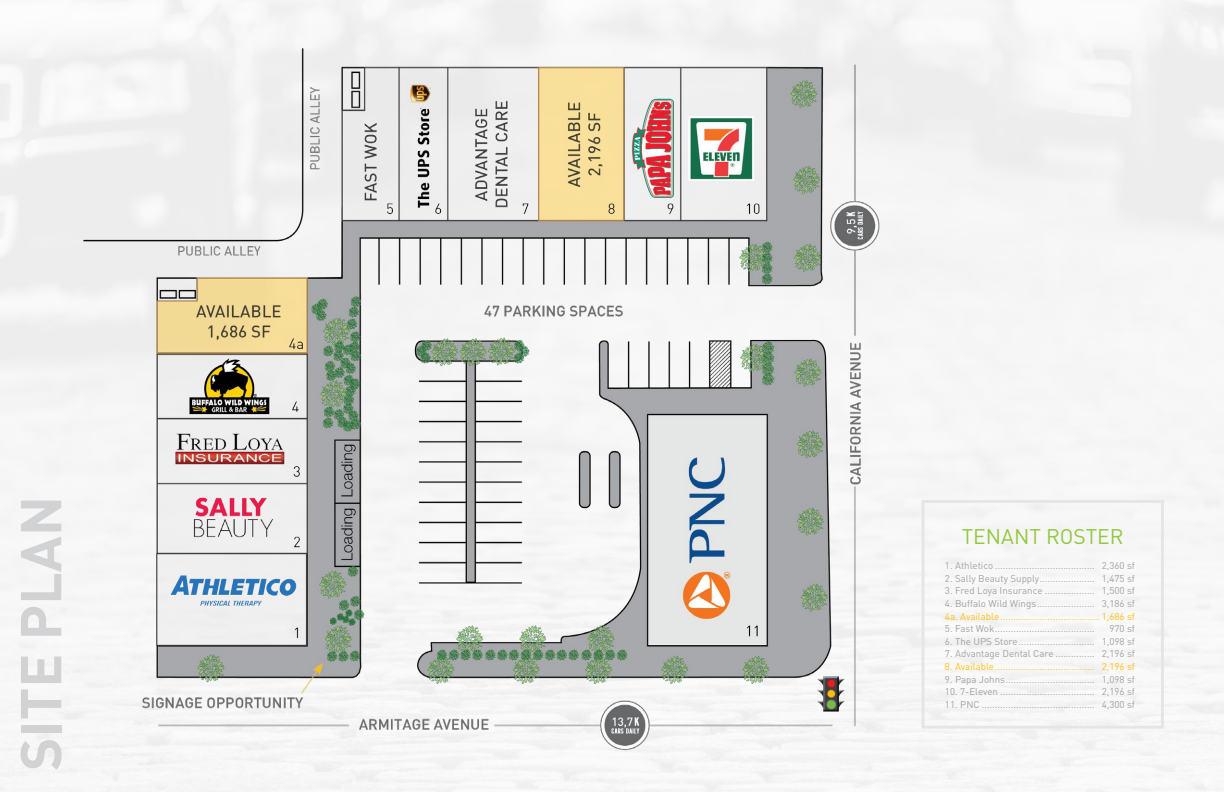
<style>
.page{position:relative;width:1224px;height:792px;background:#fff}
.page>*{position:absolute;margin:0;border:0;box-sizing:border-box;transform-origin:0 0}
.t1{font:700 56.6px "DIN Pro";color:#d1d2d4}
.t2{font:21px "DIN Pro";color:#92c83f}
.t3{font:9.7px "DIN Pro";color:#a0a1a5}
.t4{font:9.7px "DIN Pro";color:#fdbe12}
</style>
<div class="page">
<div style="left:922px;top:500px;width:242px;height:229px;border:3px solid #e4e5e6"></div>
<img style="left:72px;top:36px;width:826px;height:735px">
<p class="t1" style="left:-6px;top:771px;width:276px;rotate:-90deg">SITE PLAN</p>
<p class="t2" style="left:962px;top:520px;width:163px">TENANT ROSTER</p>
<p class="t3" style="left:945px;top:558px;width:192px">1. Athletico ...................................... 2,360 sf</p>
<p class="t3" style="left:945px;top:571px;width:192px">2. Sally Beauty Supply..................... 1,475 sf</p>
<p class="t3" style="left:945px;top:583px;width:192px">3. Fred Loya Insurance ................... 1,500 sf</p>
<p class="t3" style="left:945px;top:596px;width:192px">4. Buffalo Wild Wings...................... 3,186 sf</p>
<p class="t4" style="left:945px;top:608px;width:192px">4a. Available...................................... 1,686 sf</p>
<p class="t3" style="left:945px;top:621px;width:151px">5. Fast Wok......................................</p>
<p class="t3" style="left:1109px;top:621px;width:27px">970 sf</p>
<p class="t3" style="left:945px;top:634px;width:192px">6. The UPS Store............................. 1,098 sf</p>
<p class="t3" style="left:945px;top:646px;width:192px">7. Advantage Dental Care ............... 2,196 sf</p>
<p class="t4" style="left:945px;top:659px;width:192px">8. Available...................................... 2,196 sf</p>
<p class="t3" style="left:945px;top:671px;width:192px">9. Papa Johns.................................. 1,098 sf</p>
<p class="t3" style="left:945px;top:684px;width:192px">10. 7-Eleven .................................... 2,196 sf</p>
<p class="t3" style="left:945px;top:697px;width:192px">11. PNC ........................................... 4,300 sf</p>
</div>
